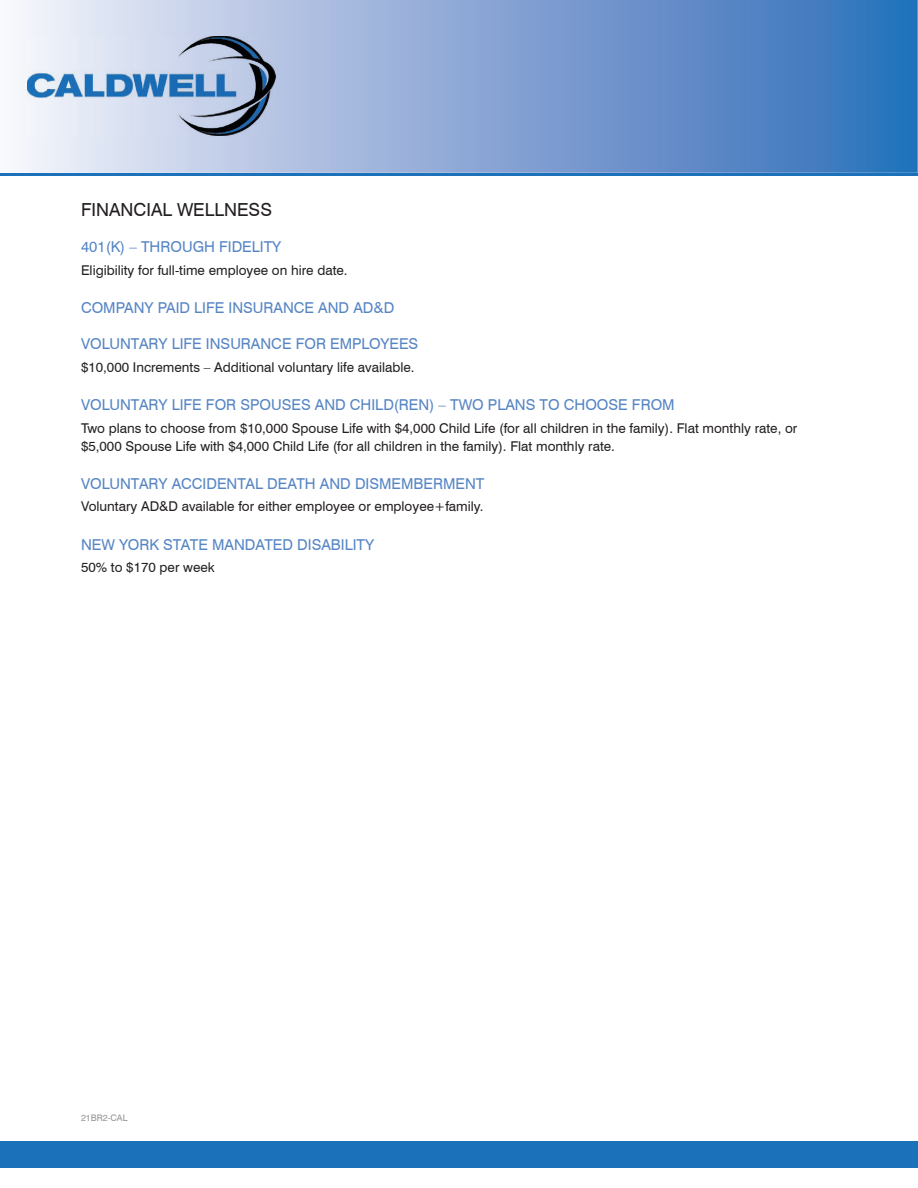
<style>
.page{position:relative;width:918px;height:1188px;background:#fff}
.page>*{position:absolute;margin:0;border:0;box-sizing:border-box;transform-origin:0 0}
.t1{font:18px "Swiss 721 BT";color:#231f20}
.t2{font:15px "Swiss 721 BT";color:#5685c4}
.t3{font:13.5px/18px "Swiss 721 BT";color:#231f20}
.t4{font:9px "Swiss 721 BT";color:#939598}
</style>
<div class="page">
<div style="left:0;top:1141px;width:918px;height:26px;background:#1b72ba"></div>
<svg style="left:20px;top:0;width:898px;height:173px;background:#80a2d2"></svg>
<img style="left:27px;top:36px;width:248px;height:101px">
<hr style="left:0;top:173px;width:918px;height:3px;background:#1b72ba">
<h1 class="t1" style="left:81px;top:199px;width:193px">FINANCIAL WELLNESS</h1>
<p class="t2" style="left:81px;top:238px;width:202px">401(K) – THROUGH FIDELITY</p>
<p class="t3" style="left:81px;top:261px;width:268px">Eligibility for full-time employee on hire date.</p>
<p class="t2" style="left:81px;top:299px;width:315px">COMPANY PAID LIFE INSURANCE AND AD&amp;D</p>
<p class="t2" style="left:81px;top:335px;width:339px">VOLUNTARY LIFE INSURANCE FOR EMPLOYEES</p>
<p class="t3" style="left:81px;top:358px;width:335px">$10,000 Increments – Additional voluntary life available.</p>
<p class="t2" style="left:81px;top:396px;width:595px">VOLUNTARY LIFE FOR SPOUSES AND CHILD(REN) – TWO PLANS TO CHOOSE FROM</p>
<p class="t3" style="left:81px;top:419px;width:718px">Two plans to choose from $10,000 Spouse Life with $4,000 Child Life (for all children in the family). Flat monthly rate, or $5,000 Spouse Life with $4,000 Child Life (for all children in the family). Flat monthly rate.</p>
<p class="t2" style="left:81px;top:474px;width:405px">VOLUNTARY ACCIDENTAL DEATH AND DISMEMBERMENT</p>
<p class="t3" style="left:81px;top:498px;width:404px">Voluntary AD&amp;D available for either employee or employee+family.</p>
<p class="t2" style="left:81px;top:535px;width:295px">NEW YORK STATE MANDATED DISABILITY</p>
<p class="t3" style="left:81px;top:558px;width:135px">50% to $170 per week</p>
<p class="t4" style="left:81px;top:1112px;width:48px">21BR2-CAL</p>
</div>
